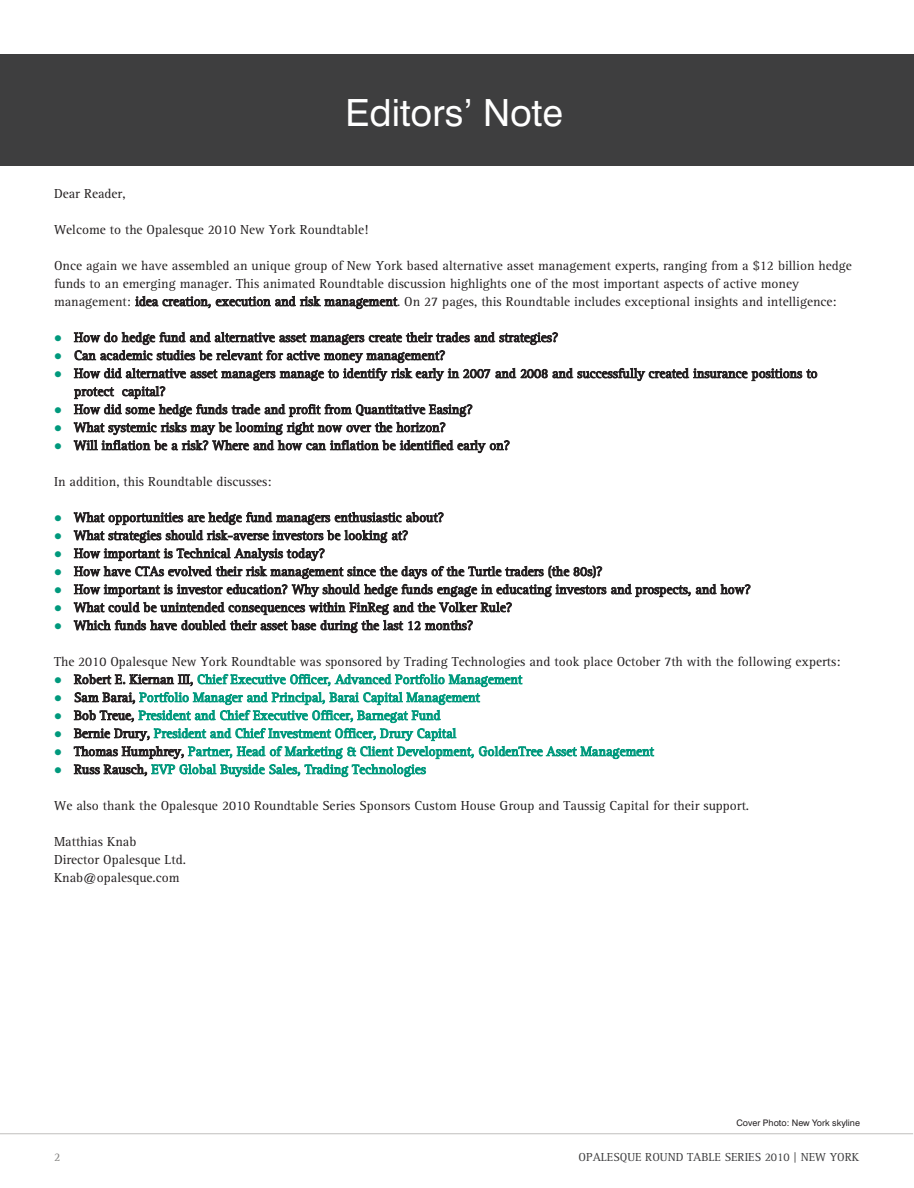
<style>
.page{position:relative;width:914px;height:1188px;background:#fff}
.page>*{position:absolute;margin:0;border:0;box-sizing:border-box;transform-origin:0 0}
.t1{font:37.5px "Swiss 721 BT";color:#fff}
.t2{font:13.5px/18px "Rotis Serif";color:#231f20}
.t3{font:13.5px/18px "Rotis Serif";color:#00997d}
.t4{font:12px "Rotis Serif";color:#3e3e3f}
.t5{font:12px "Rotis Serif";color:#807f7d}
.t6{font:9px "Swiss 721 BT";color:#231f20}
.s1{color:#231f20}
</style>
<div class="page">
<div style="left:0;top:54px;width:913px;height:111px;background:#3e3e3f"></div>
<hr style="left:0;top:1134px;width:913px;height:1px;background:#c0bfbe">
<h1 class="t1" style="left:345px;top:91px;width:219px">Editors’ Note</h1>
<p class="t2" style="left:54px;top:185px;width:73px">Dear Reader,</p>
<p class="t2" style="left:54px;top:221px;width:316px">Welcome to the Opalesque 2010 New York Roundtable!</p>
<p class="t2" style="left:54px;top:257px;width:799px">Once again we have assembled an unique group of New York based alternative asset management experts, ranging from a $12 billion hedge funds to an emerging manager. This animated Roundtable discussion highlights one of the most important aspects of active money management: idea creation, execution and risk management. On 27 pages, this Roundtable includes exceptional insights and intelligence:</p>
<p class="t2" style="left:74px;top:329px;width:745px">How do hedge fund and alternative asset managers create their trades and strategies?<br>Can academic studies be relevant for active money management?<br>How did alternative asset managers manage to identify risk early in 2007 and 2008 and successfully created insurance positions to protect capital?<br>How did some hedge funds trade and profit from Quantitative Easing?<br>What systemic risks may be looming right now over the horizon?<br>Will inflation be a risk? Where and how can inflation be identified early on?</p>
<p class="t2" style="left:54px;top:473px;width:219px">In addition, this Roundtable discusses:</p>
<p class="t2" style="left:74px;top:509px;width:678px">What opportunities are hedge fund managers enthusiastic about?<br>What strategies should risk-averse investors be looking at?<br>How important is Technical Analysis today?<br>How have CTAs evolved their risk management since the days of the Turtle traders (the 80s)?<br>How important is investor education? Why should hedge funds engage in educating investors and prospects, and how?<br>What could be unintended consequences within FinReg and the Volker Rule?<br>Which funds have doubled their asset base during the last 12 months?</p>
<p class="t3" style="left:74px;top:653px;width:768px;text-indent:-20px"><span class="s1">The 2010 Opalesque New York Roundtable was sponsored by Trading Technologies and took place October 7th with the following experts:<br>Robert E. Kiernan III,</span> Chief Executive Officer, Advanced Portfolio Management<br><span class="s1">Sam Barai,</span> Portfolio Manager and Principal, Barai Capital Management<br><span class="s1">Bob Treue,</span> President and Chief Executive Officer, Barnegat Fund<br><span class="s1">Bernie Drury,</span> President and Chief Investment Officer, Drury Capital<br><span class="s1">Thomas Humphrey,</span> Partner, Head of Marketing &amp; Client Development, GoldenTree Asset Management<br><span class="s1">Russ Rausch,</span> EVP Global Buyside Sales, Trading Technologies</p>
<p class="t2" style="left:54px;top:797px;width:696px">We also thank the Opalesque 2010 Roundtable Series Sponsors Custom House Group and Taussig Capital for their support.</p>
<p class="t2" style="left:54px;top:833px;width:133px">Matthias Knab<br>Director Opalesque Ltd.<br>Knab@opalesque.com</p>
<p class="t6" style="left:736px;top:1117px;width:125px">Cover Photo: New York skyline</p>
<p class="t5" style="left:54px;top:1150px;width:8px">2</p>
<p class="t4" style="left:578px;top:1151px;width:282px">OPALESQUE ROUND TABLE SERIES 2010 | NEW YORK</p>
</div>
